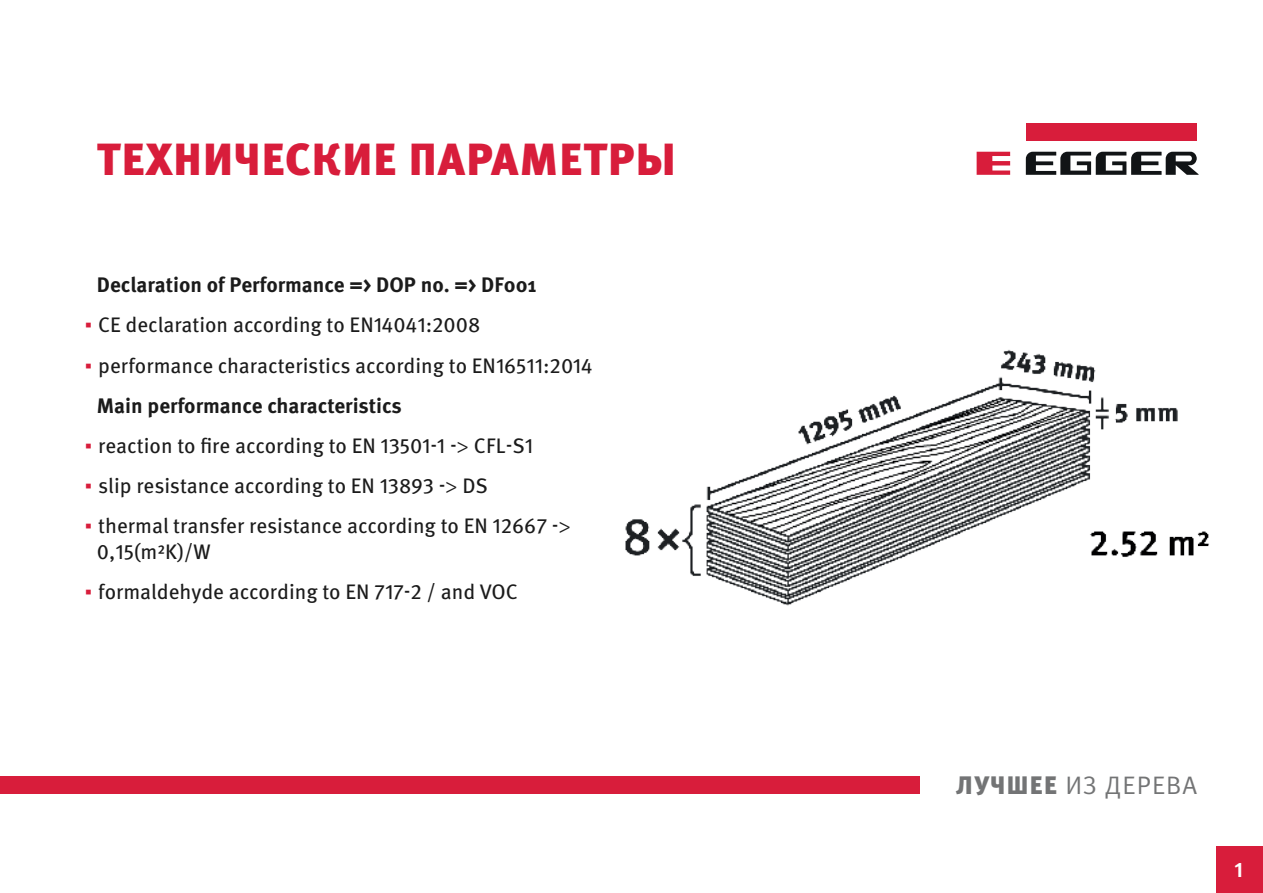
<style>
.page{position:relative;width:1263px;height:893px;background:#fff}
.page>*{position:absolute;margin:0;border:0;box-sizing:border-box;transform-origin:0 0}
.t1{font:900 45px "Meta Pro";letter-spacing:.025em;color:#d81d3b}
.t2{font:25.35px "Meta Pro";letter-spacing:.045em;color:#737475}
.t3{font:21px/40.2px "Meta Pro";color:#1b1b1b}
.t4{font:700 21px "Meta Pro";color:#1b1b1b}
.t5{font:700 21px "Meta Pro";color:#fff}
.s1{font-family:"Arial";color:#d81d3b}
.s2{font-weight:700}
.s3{font-family:"Myriad Pro"}
.s4{font-weight:900}
</style>
<div class="page">
<div style="left:1026px;top:124px;width:171px;height:17px;background:#d81d3b"></div>
<svg style="left:977px;top:152px;width:33px;height:23px"></svg>
<svg style="left:1026px;top:152px;width:173px;height:23px"></svg>
<div style="left:0;top:777px;width:919px;height:17px;background:#d81d3b"></div>
<img style="left:625px;top:350px;width:553px;height:256px">
<div style="left:1032px;top:555px;width:172px;height:74px;background:#fff"></div>
<img style="left:1075px;top:511px;width:134px;height:46px">
<div style="left:1216px;top:846px;width:47px;height:47px;background:#d81d3b"></div>
<h1 class="t1" style="left:97px;top:131px;width:580px">ТЕХНИЧЕСКИЕ ПАРАМЕТРЫ</h1>
<p class="t4" style="left:97px;top:272px;width:441px">Declaration of Performance =&gt; DOP no. =&gt; DF001</p>
<p class="t3" style="left:85px;top:306px;width:397px"><span class="s1">▪</span> CE declaration according to EN14041:2008</p>
<p class="t3" style="left:97px;top:346px;width:497px;text-indent:-12px"><span class="s1">▪</span> performance characteristics according to EN16511:2014<br><span class="s2">Main performance characteristics</span></p>
<p class="t3" style="left:85px;top:426px;width:450px"><span class="s1">▪</span> reaction to fire according to EN 13501-1 -<span class="s3">&gt;</span> CFL-S1</p>
<p class="t3" style="left:85px;top:466px;width:404px"><span class="s1">▪</span> slip resistance according to EN 13893 -<span class="s3">&gt;</span> DS</p>
<p class="t3" style="left:97px;top:514px;width:475px;line-height:25.2px;text-indent:-12px"><span class="s1">▪</span> thermal transfer resistance according to EN 12667 -<span class="s3">&gt;<br></span>0,15(m²K)/W</p>
<p class="t3" style="left:85px;top:572px;width:434px"><span class="s1">▪</span> formaldehyde according to EN 717-2 / and VOC</p>
<p class="t2" style="left:956px;top:769px;width:243px"><span class="s4">ЛУЧШЕЕ</span> ИЗ ДЕРЕВА</p>
<p class="t5" style="left:1234px;top:857px;width:10px">1</p>
</div>
